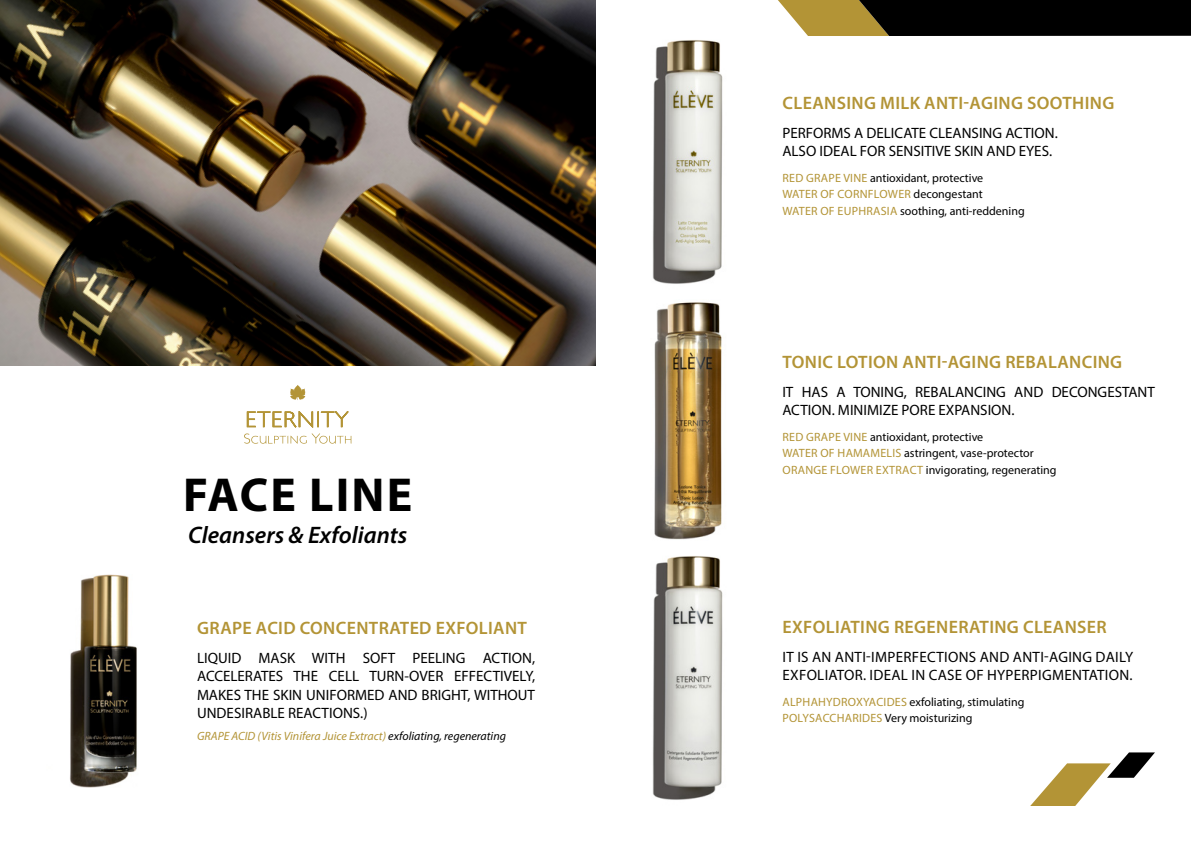
<style>
.page{position:relative;width:1191px;height:842px;background:#fff}
.page>*{position:absolute;margin:0;border:0;box-sizing:border-box;transform-origin:0 0}
.t1{font:700 47.9px "Myriad Pro";letter-spacing:.045em;color:#000}
.t2{font:italic 600 23.9px "Myriad Pro";color:#000}
.t3{font:600 18px "Myriad Pro";letter-spacing:.02em;color:#b39436}
.t4{font:15px/18.4px "Myriad Pro";color:#000}
.t5{font:15px/18.4px "Myriad Pro";letter-spacing:.02em;color:#000}
.t6{font:12px/16.4px "Myriad Pro";color:#000}
.t7{font:italic 12px "Myriad Pro";color:#b39436}
.s1{color:#000}
.s2{color:#b39436}
</style>
<div class="page">
<img style="left:0;top:0;width:595px;height:366px">
<svg style="left:244px;top:411px;width:107px;height:33px"></svg>
<svg style="left:290px;top:385px;width:15px;height:15px"></svg>
<img style="left:70px;top:574px;width:67px;height:214px">
<img style="left:652px;top:40px;width:71px;height:244px">
<img style="left:652px;top:302px;width:71px;height:498px">
<svg style="left:1030px;top:752px;width:125px;height:54px"></svg>
<svg style="left:778px;top:0;width:413px;height:36px;background:#2c2614"></svg>
<h1 class="t1" style="left:183px;top:464px;width:230px">FACE LINE</h1>
<h2 class="t2" style="left:188px;top:519px;width:221px">Cleansers &amp; Exfoliants</h2>
<h3 class="t3" style="left:197px;top:616px;width:331px">GRAPE ACID CONCENTRATED EXFOLIANT</h3>
<p class="t4" style="left:197px;top:648px;width:339px;text-align:justify">LIQUID MASK WITH SOFT PEELING ACTION, ACCELERATES THE CELL TURN-OVER EFFECTIVELY, MAKES THE SKIN UNIFORMED AND BRIGHT, WITHOUT UNDESIRABLE REACTIONS.)</p>
<p class="t7" style="left:197px;top:728px;width:310px">GRAPE ACID (Vitis Vinifera Juice Extract) <span class="s1">exfoliating, regenerating</span></p>
<h3 class="t3" style="left:782px;top:92px;width:333px">CLEANSING MILK ANTI-AGING SOOTHING</h3>
<p class="t4" style="left:782px;top:123px;width:277px">PERFORMS A DELICATE CLEANSING ACTION.<br>ALSO IDEAL FOR SENSITIVE SKIN AND EYES.</p>
<p class="t6" style="left:782px;top:169px;width:244px"><span class="s2">RED GRAPE VINE</span> antioxidant, protective<br><span class="s2">WATER OF CORNFLOWER</span> decongestant<br><span class="s2">WATER OF EUPHRASIA</span> soothing, anti-reddening</p>
<h3 class="t3" style="left:782px;top:351px;width:341px">TONIC LOTION ANTI-AGING REBALANCING</h3>
<p class="t4" style="left:782px;top:382px;width:374px">IT HAS A TONING, REBALANCING AND DECONGESTANT<br>ACTION. MINIMIZE PORE EXPANSION.</p>
<p class="t6" style="left:782px;top:428px;width:276px"><span class="s2">RED GRAPE VINE</span> antioxidant, protective<br><span class="s2">WATER OF HAMAMELIS</span> astringent, vase-protector<br><span class="s2">ORANGE FLOWER EXTRACT</span> invigorating, regenerating</p>
<h3 class="t3" style="left:782px;top:616px;width:326px">EXFOLIATING REGENERATING CLEANSER</h3>
<p class="t5" style="left:782px;top:647px;width:352px">IT IS AN ANTI-IMPERFECTIONS AND ANTI-AGING DAILY<br>EXFOLIATOR. IDEAL IN CASE OF HYPERPIGMENTATION.</p>
<p class="t6" style="left:782px;top:694px;width:243px"><span class="s2">ALPHAHYDROXYACIDES</span> exfoliating, stimulating<br><span class="s2">POLYSACCHARIDES</span> Very moisturizing</p>
</div>
